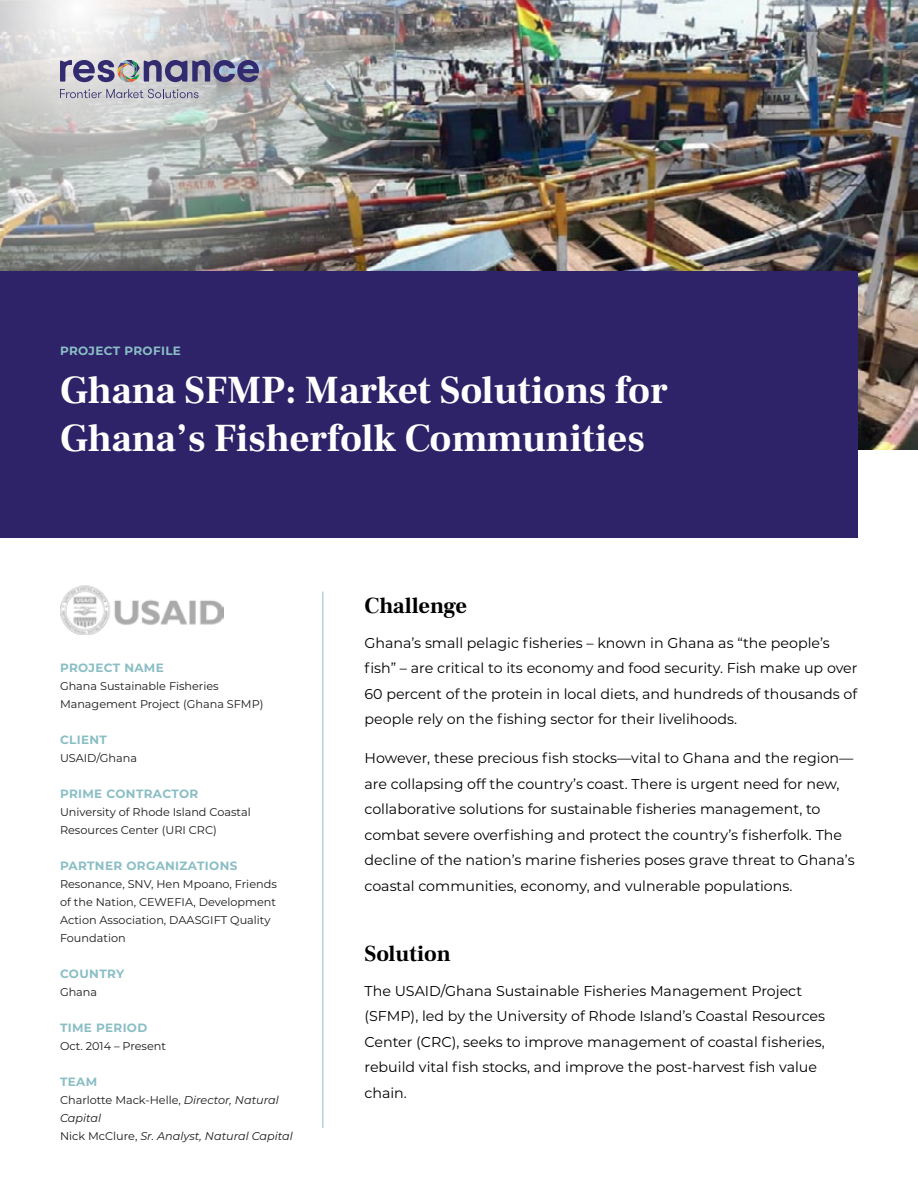
<style>
.page{position:relative;width:918px;height:1188px;background:#fff}
.page>*{position:absolute;margin:0;border:0;box-sizing:border-box;transform-origin:0 0}
.t1{font:700 39px/48px "Frank Ruhl Libre";color:#fff}
.t2{font:700 22.5px "Frank Ruhl Libre";color:#000}
.t3{font:14.25px/25.5px "Montserrat";color:#000}
.t4{font:700 12px "Montserrat";letter-spacing:.03em;color:#8abec5}
.t5{font:11.25px/18px "Montserrat";color:#1a1a1a}
.t6{font:italic 11.25px/18px "Montserrat";color:#1a1a1a}
.s1{font-style:normal}
</style>
<div class="page">
<hr style="left:322px;top:592px;width:1px;height:536px;background:#8abec5">
<img style="left:0;top:0;width:918px;height:450px">
<img style="left:60px;top:586px;width:164px;height:49px">
<div style="left:0;top:272px;width:858px;height:266px;background:#2e2268"></div>
<svg style="left:60px;top:89px;width:139px;height:9px"></svg>
<svg style="left:60px;top:60px;width:199px;height:22px;background:#7e7c9c"></svg>
<p class="t4" style="left:60px;top:342px;width:123px">PROJECT PROFILE</p>
<h1 class="t1" style="left:60px;top:367px;width:609px">Ghana SFMP: Market Solutions for<br>Ghana’s Fisherfolk Communities</h1>
<p class="t4" style="left:60px;top:659px;width:105px">PROJECT NAME</p>
<p class="t5" style="left:60px;top:676px;width:205px">Ghana Sustainable Fisheries<br>Management Project (Ghana SFMP)</p>
<p class="t4" style="left:60px;top:731px;width:48px">CLIENT</p>
<p class="t5" style="left:60px;top:748px;width:79px">USAID/Ghana</p>
<p class="t4" style="left:60px;top:785px;width:140px">PRIME CONTRACTOR</p>
<p class="t5" style="left:60px;top:802px;width:192px">University of Rhode Island Coastal<br>Resources Center (URI CRC)</p>
<p class="t4" style="left:60px;top:857px;width:179px">PARTNER ORGANIZATIONS</p>
<p class="t5" style="left:60px;top:874px;width:218px">Resonance, SNV, Hen Mpoano, Friends of the Nation, CEWEFIA, Development<br>Action Association, DAASGIFT Quality<br>Foundation</p>
<p class="t4" style="left:60px;top:965px;width:66px">COUNTRY</p>
<p class="t5" style="left:60px;top:982px;width:39px">Ghana</p>
<p class="t4" style="left:60px;top:1019px;width:89px">TIME PERIOD</p>
<p class="t5" style="left:60px;top:1036px;width:108px">Oct. 2014 – Present</p>
<p class="t4" style="left:60px;top:1073px;width:39px">TEAM</p>
<p class="t6" style="left:60px;top:1090px;width:234px"><span class="s1">Charlotte Mack-Helle,</span> Director, Natural<br>Capital<br><span class="s1">Nick McClure,</span> Sr. Analyst, Natural Capital</p>
<h2 class="t2" style="left:364px;top:592px;width:104px">Challenge</h2>
<p class="t3" style="left:364px;top:629px;width:495px">Ghana’s small pelagic fisheries – known in Ghana as “the people’s fish” – are critical to its economy and food security. Fish make up over 60 percent of the protein in local diets, and hundreds of thousands of people rely on the fishing sector for their livelihoods.</p>
<p class="t3" style="left:364px;top:745px;width:492px">However, these precious fish stocks—vital to Ghana and the region— are collapsing off the country’s coast. There is urgent need for new, collaborative solutions for sustainable fisheries management, to combat severe overfishing and protect the country’s fisherfolk. The decline of the nation’s marine fisheries poses grave threat to Ghana’s coastal communities, economy, and vulnerable populations.</p>
<h2 class="t2" style="left:364px;top:940px;width:88px">Solution</h2>
<p class="t3" style="left:364px;top:977px;width:462px">The USAID/Ghana Sustainable Fisheries Management Project (SFMP), led by the University of Rhode Island’s Coastal Resources Center (CRC), seeks to improve management of coastal fisheries, rebuild vital fish stocks, and improve the post-harvest fish value chain.</p>
</div>
